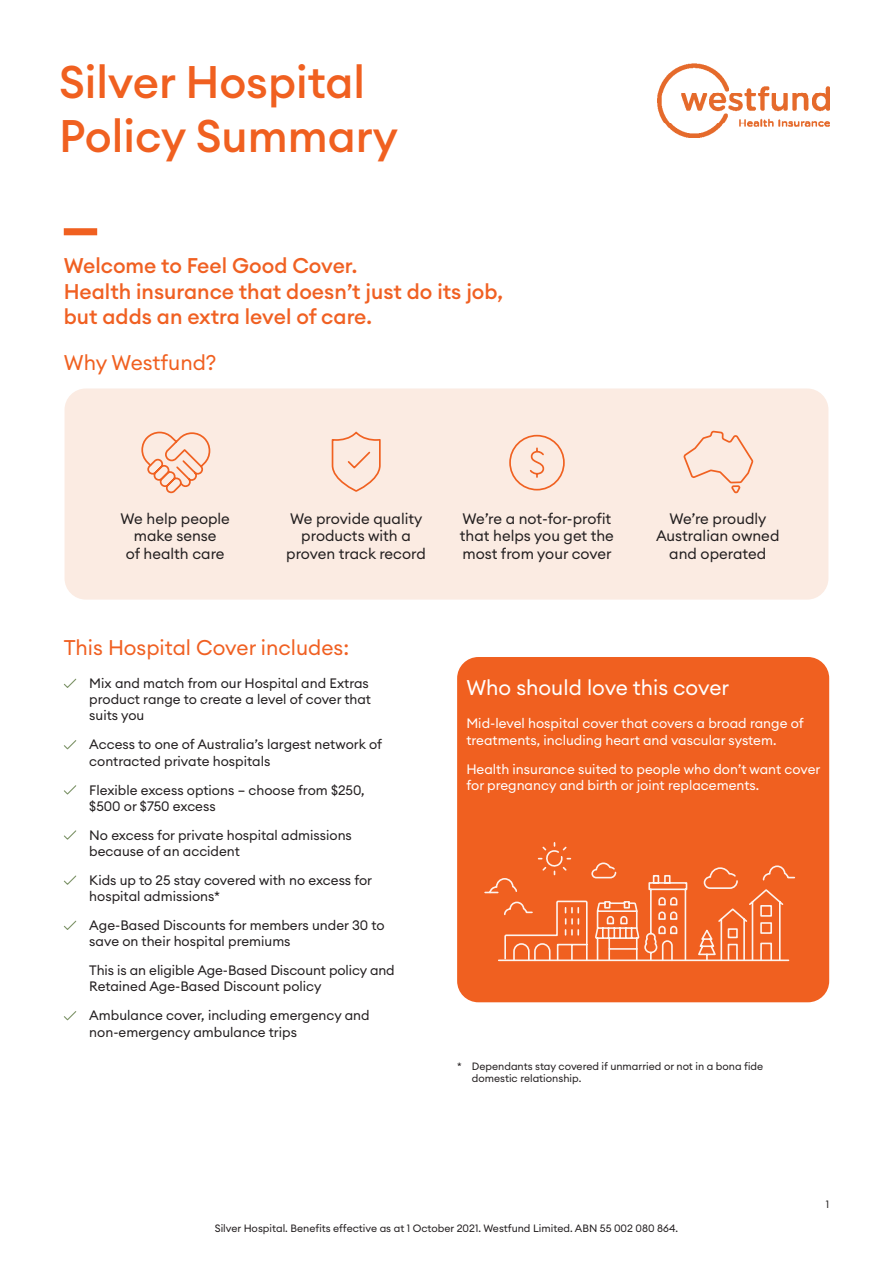
<style>
.page{position:relative;width:893px;height:1263px;background:#fff}
.page>*{position:absolute;margin:0;border:0;box-sizing:border-box;transform-origin:0 0}
.t1{font:500 45px "Euclid Circular A";color:#f06020}
.t2{font:500 21px/25.2px "Euclid Circular A";color:#f06022}
.t3{font:21px "Euclid Circular A";color:#f06022}
.t4{font:21px "Euclid Circular A";color:#fff}
.t5{font:21px "Euclid Circular A";color:#f06020}
.Large_Body_18pt{font:15px/17.7px "Euclid Circular A";color:#231f20;text-align:center}
.t6{font:13.5px/16.2px "Euclid Circular A";color:#231f20}
.t7{font:13.5px/16.2px "Euclid Circular A";color:#fff}
.t8{font:10.5px/12.6px "Euclid Circular A";color:#231f20}
</style>
<div class="page">
<div style="left:457px;top:657px;width:372px;height:345px;background:#f06020;border-radius:21px"></div>
<div style="left:64px;top:228px;width:33px;height:7px;background:#f06020"></div>
<img style="left:658px;top:64px;width:171px;height:74px">
<svg style="left:484px;top:842px;width:312px;height:120px"></svg>
<hr style="left:499px;top:959px;width:289px;height:2px;background:#fdf3ee">
<svg style="left:63px;top:678px;width:14px;height:10px"></svg>
<svg style="left:63px;top:740px;width:14px;height:10px"></svg>
<svg style="left:64px;top:785px;width:13px;height:10px"></svg>
<svg style="left:64px;top:830px;width:13px;height:10px"></svg>
<svg style="left:63px;top:875px;width:14px;height:10px"></svg>
<svg style="left:63px;top:920px;width:14px;height:10px"></svg>
<svg style="left:63px;top:1011px;width:14px;height:10px"></svg>
<div style="left:65px;top:388px;width:763px;height:212px;background:#fbebe2;border-radius:21px"></div>
<svg style="left:141px;top:431px;width:70px;height:63px"></svg>
<svg style="left:331px;top:431px;width:50px;height:61px"></svg>
<svg style="left:529px;top:447px;width:16px;height:31px"></svg>
<div style="left:509px;top:435px;width:56px;height:55px;border:2px solid #f06121;border-radius:50%"></div>
<svg style="left:683px;top:430px;width:71px;height:64px"></svg>
<p class="t1" style="left:59px;top:53px;width:307px">Silver Hospital</p>
<p class="t1" style="left:59px;top:107px;width:340px">Policy Summary</p>
<p class="t2" style="left:64px;top:253px;width:295px">Welcome to Feel Good Cover.</p>
<p class="t2" style="left:64px;top:279px;width:441px">Health insurance that doesn’t just do its job, but adds an extra level of care.</p>
<p class="t5" style="left:64px;top:349px;width:154px">Why Westfund?</p>
<p class="Large_Body_18pt" style="left:120px;top:509px;width:111px">We help people make sense<br>of health care</p>
<p class="Large_Body_18pt" style="left:286px;top:509px;width:141px">We provide quality products with a proven track record</p>
<p class="Large_Body_18pt" style="left:656px;top:509px;width:125px">We’re proudly<br>Australian owned and operated</p>
<p class="Large_Body_18pt" style="left:460px;top:509px;width:156px;text-align:left">We’re a not-for-profit that helps you get the most from your cover</p>
<p class="t3" style="left:64px;top:634px;width:287px">This Hospital Cover includes:</p>
<p class="t6" style="left:89px;top:675px;width:283px">Mix and match from our Hospital and Extras product range to create a level of cover that suits you</p>
<p class="t6" style="left:89px;top:736px;width:294px">Access to one of Australia’s largest network of contracted private hospitals</p>
<p class="t6" style="left:89px;top:781px;width:277px">Flexible excess options – choose from $250, $500 or $750 excess</p>
<p class="t6" style="left:89px;top:827px;width:264px">No excess for private hospital admissions because of an accident</p>
<p class="t6" style="left:89px;top:872px;width:284px">Kids up to 25 stay covered with no excess for hospital admissions*</p>
<p class="t6" style="left:89px;top:917px;width:297px">Age-Based Discounts for members under 30 to save on their hospital premiums</p>
<p class="t6" style="left:89px;top:962px;width:307px">This is an eligible Age-Based Discount policy and<br>Retained Age-Based Discount policy</p>
<p class="t6" style="left:89px;top:1007px;width:282px">Ambulance cover, including emergency and non-emergency ambulance trips</p>
<p class="t4" style="left:466px;top:674px;width:264px">Who should love this cover</p>
<p class="t7" style="left:466px;top:715px;width:339px">Mid-level hospital cover that covers a broad range of treatments, including heart and vascular system.</p>
<p class="t7" style="left:466px;top:760px;width:356px">Health insurance suited to people who don’t want cover for pregnancy and birth or joint replacements.</p>
<p class="t8" style="left:472px;top:1060px;width:293px;text-indent:-15px">* Dependants stay covered if unmarried or not in a bona fide domestic relationship.</p>
<p class="t8" style="left:826px;top:1197px;width:5px">1</p>
<p class="t8" style="left:215px;top:1222px;width:465px">Silver Hospital. Benefits effective as at 1 October 2021. Westfund Limited. ABN 55 002 080 864.</p>
</div>
